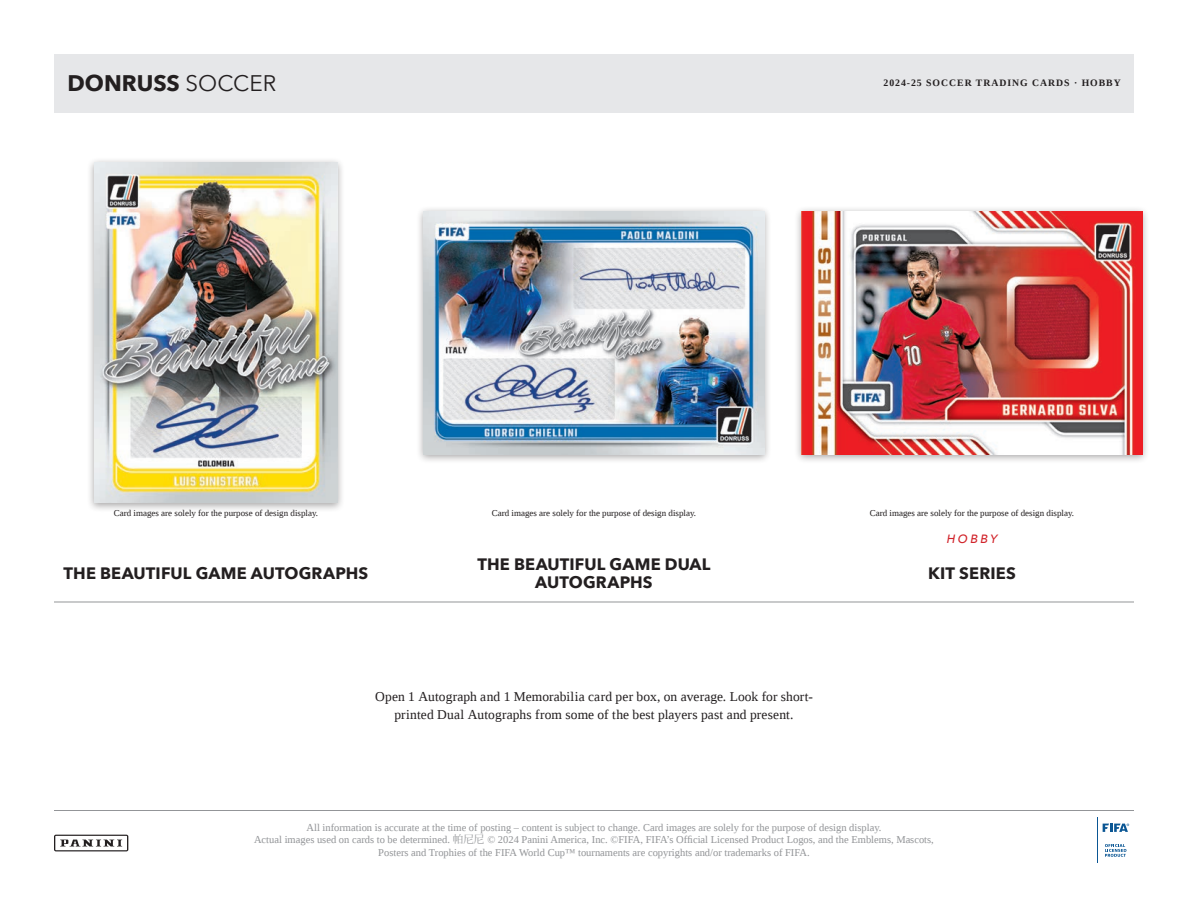
<style>
.page{position:relative;width:1188px;height:918px;background:#fff}
.page>*{position:absolute;margin:0;border:0;box-sizing:border-box;transform-origin:0 0}
.t1{font:700 22.5px "Avenir Next";color:#231f20}
.t2{font:700 16.5px/18px "Avenir Next";letter-spacing:.01em;color:#231f20;text-align:center}
.t3{font:13.5px/18px "Liberation Serif";letter-spacing:.01em;color:#231f20;text-align:center}
.t4{font:italic 500 12px "Avenir Next";letter-spacing:.205em;color:#d1232a}
.t5{font:10.5px/12.6px "Liberation Serif";color:#939598;text-align:center}
.t6{font:700 9.75px "Liberation Serif";letter-spacing:.1em;color:#231f20}
.t7{font:9px "Liberation Serif";color:#231f20}
.s1{font-weight:400}
.s2{font-family:"Koz Min Pr 6 N"}
</style>
<div class="page">
<div style="left:87px;top:158px;width:258px;height:355px;background:#231f20;opacity:.4"></div>
<img style="left:94px;top:163px;width:243px;height:340px">
<div style="left:417px;top:206px;width:355px;height:258px;background:#231f20;opacity:.4"></div>
<img style="left:424px;top:211px;width:340px;height:243px">
<div style="left:795px;top:206px;width:355px;height:258px;background:#231f20;opacity:.4"></div>
<img style="left:802px;top:211px;width:340px;height:243px">
<hr style="left:54px;top:810px;width:1080px;height:1px;background:#939598">
<svg style="left:54px;top:835px;width:74px;height:16px"></svg>
<svg style="left:1105px;top:844px;width:21px;height:13px"></svg>
<svg style="left:1103px;top:824px;width:26px;height:8px"></svg>
<div style="left:54px;top:54px;width:1080px;height:58px;background:#e6e7e9"></div>
<hr style="left:54px;top:602px;width:1080px;height:1px;background:#939598">
<p class="t1" style="left:68px;top:70px;width:210px">DONRUSS <span class="s1">SOCCER</span></p>
<p class="t6" style="left:883px;top:77px;width:239px">2024-25 SOCCER TRADING CARDS · HOBBY</p>
<p class="t7" style="left:114px;top:507px;width:206px">Card images are solely for the purpose of design display.</p>
<p class="t7" style="left:492px;top:507px;width:206px">Card images are solely for the purpose of design display.</p>
<p class="t7" style="left:870px;top:507px;width:206px">Card images are solely for the purpose of design display.</p>
<p class="t4" style="left:947px;top:528px;width:52px">HOBBY</p>
<p class="t2" style="left:64px;top:564px;width:306px">THE BEAUTIFUL GAME AUTOGRAPHS</p>
<p class="t2" style="left:477px;top:555px;width:235px">THE BEAUTIFUL GAME DUAL<br>AUTOGRAPHS</p>
<p class="t2" style="left:928px;top:564px;width:89px">KIT SERIES</p>
<p class="t3" style="left:375px;top:687px;width:439px">Open 1 Autograph and 1 Memorabilia card per box, on average. Look for short&shy;printed Dual Autographs from some of the best players past and present.</p>
<p class="t5" style="left:254px;top:821px;width:681px">All information is accurate at the time of posting – content is subject to change. Card images are solely for the purpose of design display.<br>Actual images used on cards to be determined. <span class="s2">帕尼尼</span> © 2024 Panini America, Inc. ©FIFA, FIFA’s Official Licensed Product Logos, and the Emblems, Mascots,<br>Posters and Trophies of the FIFA World Cup™ tournaments are copyrights and/or trademarks of FIFA.</p>
</div>
